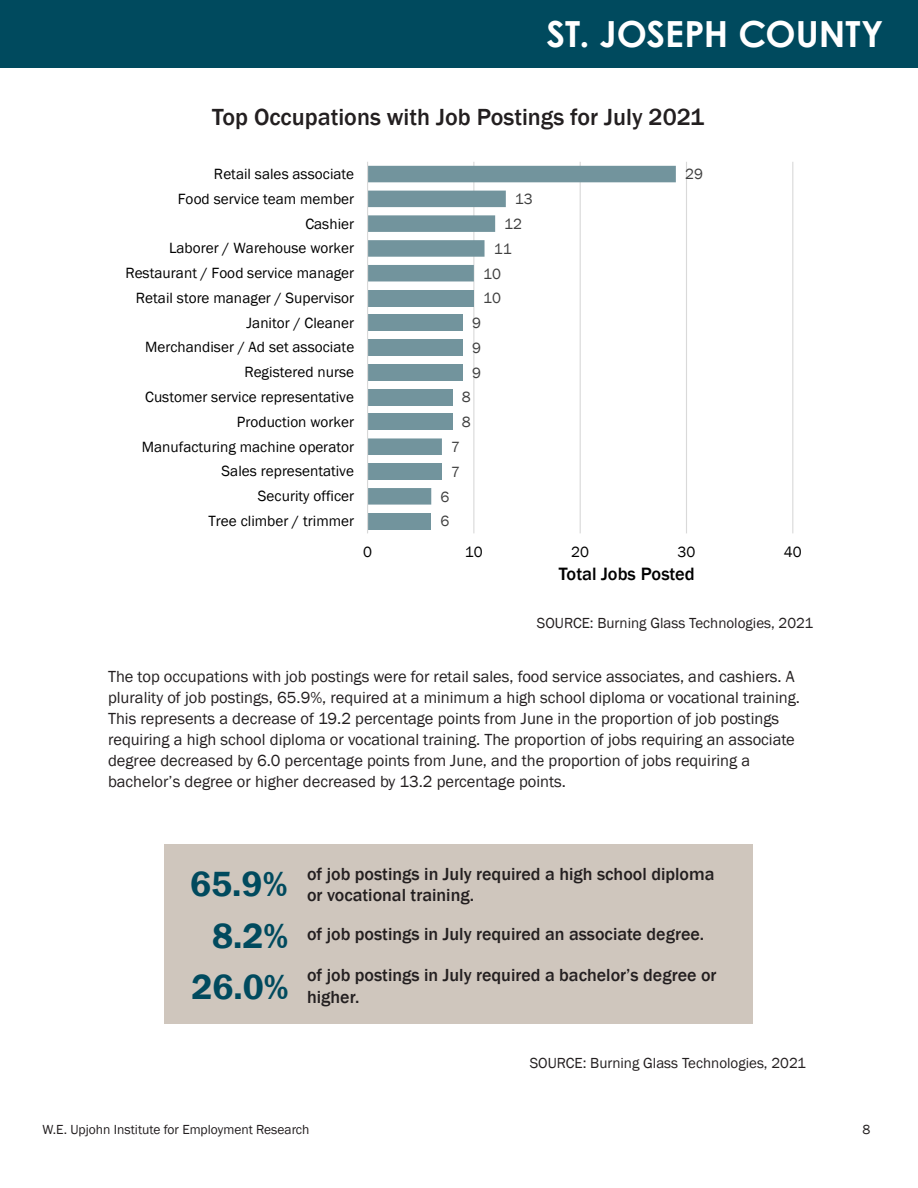
<style>
.page{position:relative;width:918px;height:1188px;background:#fff}
.page>*{position:absolute;margin:0;border:0;box-sizing:border-box;transform-origin:0 0}
.t1{font:700 36px "Century Gothic";color:#fff}
.t2{font:600 36px "Franklin Gothic";color:#004a5e}
.t3{font:500 24px "Franklin Gothic";color:#231f20}
.t4{font:500 18.3px "Franklin Gothic";color:#000}
._12_point_text{font:500 18px/21.6px "Franklin Gothic";color:#231f20}
.Paragraph_Style_1{font:16.5px/21px "Franklin Gothic";color:#231f20}
.t5{font:15.3px "Franklin Gothic";color:#000}
.t6{font:15.3px "Franklin Gothic";letter-spacing:.005em;color:#404040}
.Paragraph_Style_1-2{font:15px "Franklin Gothic";color:#231f20}
.t7{font:13.5px "Franklin Gothic";color:#231f20}
</style>
<div class="page">
<div style="left:0;top:0;width:918px;height:68px;background:#004a5e"></div>
<div style="left:164px;top:845px;width:588px;height:179px;background:#cfc6bd"></div>
<hr style="left:473px;top:162px;width:1px;height:371px;background:#d9d9d9">
<hr style="left:580px;top:162px;width:1px;height:371px;background:#d9d9d9">
<hr style="left:686px;top:162px;width:1px;height:371px;background:#d9d9d9">
<hr style="left:792px;top:162px;width:1px;height:371px;background:#d9d9d9">
<div style="left:368px;top:513px;width:63px;height:16px;background:#72949d"></div>
<svg style="left:368px;top:166px;width:308px;height:339px"></svg>
<hr style="left:367px;top:162px;width:1px;height:371px;background:#d9d9d9">
<p class="t1" style="left:546px;top:6px;width:339px">ST. JOSEPH COUNTY</p>
<p class="t3" style="left:212px;top:102px;width:494px">Top Occupations with Job Postings for July 2021</p>
<p class="t5" style="left:214px;top:164px;width:142px">Retail sales associate</p>
<p class="t6" style="left:685px;top:165px;width:19px">29</p>
<p class="t5" style="left:178px;top:189px;width:178px">Food service team member</p>
<p class="t6" style="left:515px;top:190px;width:19px">13</p>
<p class="t5" style="left:305px;top:214px;width:50px">Cashier</p>
<p class="t6" style="left:504px;top:214px;width:19px">12</p>
<p class="t5" style="left:169px;top:239px;width:187px">Laborer / Warehouse worker</p>
<p class="t6" style="left:494px;top:239px;width:19px">11</p>
<p class="t5" style="left:125px;top:264px;width:230px">Restaurant / Food service manager</p>
<p class="t6" style="left:483px;top:264px;width:19px">10</p>
<p class="t5" style="left:136px;top:288px;width:220px">Retail store manager / Supervisor</p>
<p class="t6" style="left:483px;top:289px;width:19px">10</p>
<p class="t5" style="left:247px;top:313px;width:109px">Janitor / Cleaner</p>
<p class="t6" style="left:472px;top:314px;width:10px">9</p>
<p class="t5" style="left:145px;top:338px;width:211px">Merchandiser / Ad set associate</p>
<p class="t6" style="left:472px;top:338px;width:10px">9</p>
<p class="t5" style="left:244px;top:363px;width:111px">Registered nurse</p>
<p class="t6" style="left:472px;top:363px;width:10px">9</p>
<p class="t5" style="left:145px;top:387px;width:211px">Customer service representative</p>
<p class="t6" style="left:462px;top:388px;width:10px">8</p>
<p class="t5" style="left:237px;top:412px;width:119px">Production worker</p>
<p class="t6" style="left:462px;top:413px;width:10px">8</p>
<p class="t5" style="left:142px;top:437px;width:214px">Manufacturing machine operator</p>
<p class="t6" style="left:451px;top:437px;width:10px">7</p>
<p class="t5" style="left:222px;top:462px;width:134px">Sales representative</p>
<p class="t6" style="left:451px;top:462px;width:10px">7</p>
<p class="t5" style="left:258px;top:487px;width:98px">Security officer</p>
<p class="t6" style="left:440px;top:487px;width:10px">6</p>
<p class="t5" style="left:208px;top:511px;width:147px">Tree climber / trimmer</p>
<p class="t6" style="left:440px;top:512px;width:10px">6</p>
<p class="t5" style="left:363px;top:542px;width:10px">0</p>
<p class="t5" style="left:465px;top:542px;width:19px">10</p>
<p class="t5" style="left:571px;top:542px;width:19px">20</p>
<p class="t5" style="left:678px;top:542px;width:19px">30</p>
<p class="t5" style="left:784px;top:542px;width:19px">40</p>
<p class="t4" style="left:559px;top:562px;width:137px">Total Jobs Posted</p>
<p class="Paragraph_Style_1-2" style="left:537px;top:613px;width:278px">SOURCE: Burning Glass Technologies, 2021</p>
<p class="Paragraph_Style_1" style="left:108px;top:666px;width:693px">The top occupations with job postings were for retail sales, food service associates, and cashiers. A plurality of job postings, 65.9%, required at a minimum a high school diploma or vocational training.<br>This represents a decrease of 19.2 percentage points from June in the proportion of job postings requiring a high school diploma or vocational training. The proportion of jobs requiring an associate degree decreased by 6.0 percentage points from June, and the proportion of jobs requiring a bachelor’s degree or higher decreased by 13.2 percentage points.</p>
<p class="t2" style="left:190px;top:862px;width:99px">65.9%</p>
<p class="_12_point_text" style="left:307px;top:863px;width:409px">of job postings in July required a high school diploma or vocational training.</p>
<p class="t2" style="left:212px;top:914px;width:78px">8.2%</p>
<p class="_12_point_text" style="left:307px;top:924px;width:399px">of job postings in July required an associate degree.</p>
<p class="t2" style="left:191px;top:965px;width:99px">26.0%</p>
<p class="_12_point_text" style="left:307px;top:964px;width:411px">of job postings in July required a bachelor’s degree or higher.</p>
<p class="Paragraph_Style_1-2" style="left:530px;top:1054px;width:278px">SOURCE: Burning Glass Technologies, 2021</p>
<p class="t7" style="left:42px;top:1122px;width:269px">W.E. Upjohn Institute for Employment Research</p>
<p class="t7" style="left:862px;top:1122px;width:9px">8</p>
</div>
